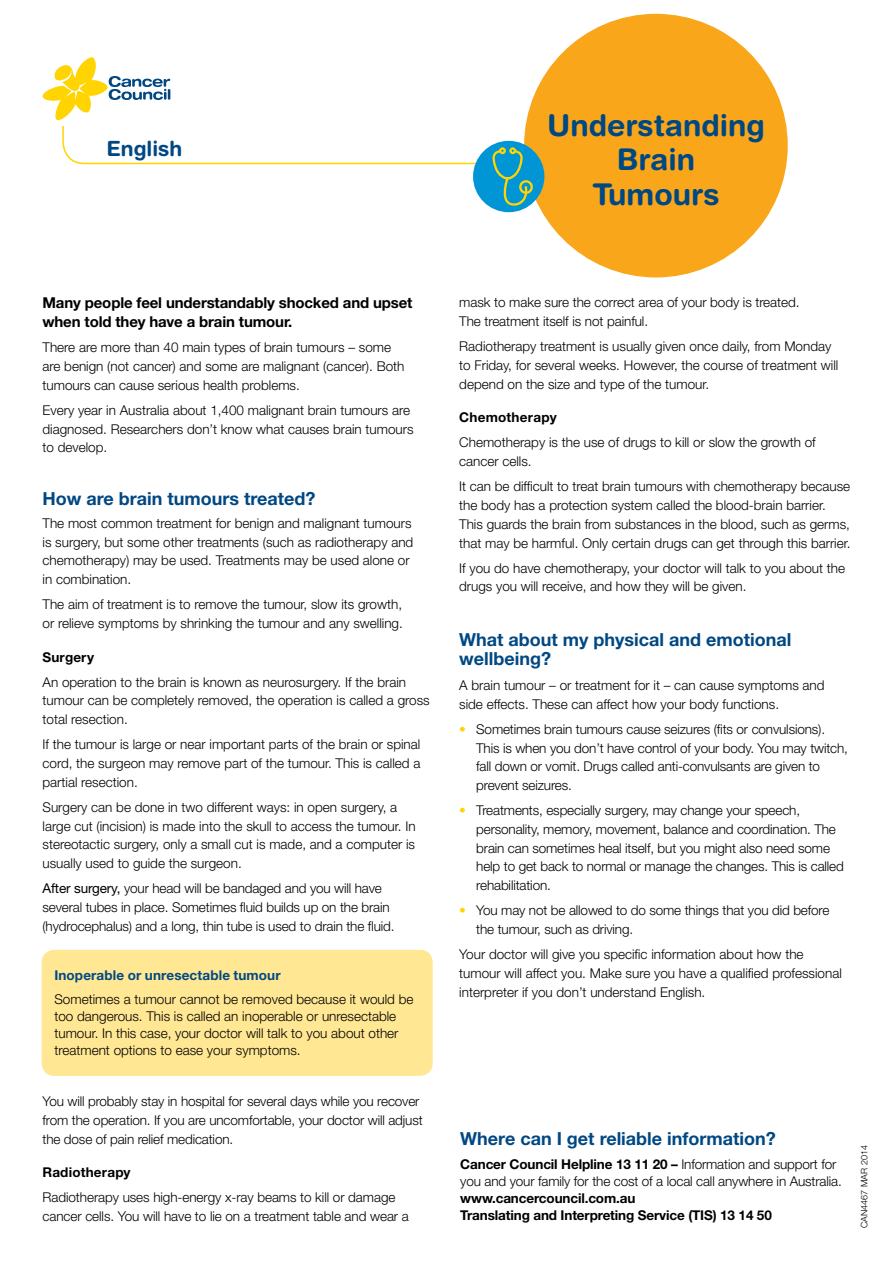
<style>
.page{position:relative;width:893px;height:1263px;background:#fff}
.page>*{position:absolute;margin:0;border:0;box-sizing:border-box;transform-origin:0 0}
.t1{font:700 30px/34.5px "Helvetica Rounded LT Std";color:#004883;text-align:center}
.t2{font:700 21px "Helvetica Rounded LT Std";color:#004883}
.t3{font:700 18px/18.8px "Helvetica Neue LT Std";color:#004883}
.t4{font:700 15px/18.8px "Helvetica Neue LT Std";letter-spacing:-.01em;color:#000}
.t5{font:300 13.5px/18.8px "Helvetica Neue LT Std";color:#000}
.t6{font:700 13.5px/17.2px "Helvetica Neue LT Std";letter-spacing:-.01em;color:#000}
.t7{font:700 13.5px "Helvetica Neue LT Std";letter-spacing:.01em;color:#004883}
.t8{font:700 13.5px "Helvetica Neue LT Std";letter-spacing:.015em;color:#000}
.t9{font:700 13.5px "Helvetica Neue LT Std";letter-spacing:.02em;color:#000}
.t10{font:700 13.5px "Helvetica Neue LT Std";letter-spacing:.01em;color:#000}
.t11{font:300 9px "Helvetica Neue LT Std";color:#000}
.s1{font-weight:400}
.s2{color:#ffd400}
.s3{font-weight:700}
</style>
<div class="page">
<div style="left:524px;top:14px;width:264px;height:263px;background:#faa61a;border-radius:50%"></div>
<div style="left:473px;top:141px;width:72px;height:71px;background:#0096d6;border-radius:50%"></div>
<div style="left:42px;top:950px;width:391px;height:126px;background:#ffe794;border-radius:13px"></div>
<svg style="left:43px;top:57px;width:490px;height:156px"></svg>
<h2 class="t2" style="left:106px;top:136px;width:77px">English</h2>
<h1 class="t1" style="left:547px;top:107px;width:219px">Understanding<br>Brain<br>Tumours</h1>
<p class="t4" style="left:43px;top:293px;width:372px">Many people feel understandably shocked and upset when told they have a brain tumour.</p>
<p class="t5" style="left:43px;top:338px;width:363px">There are more than 40 main types of brain tumours – some are benign (not cancer) and some are malignant (cancer). Both tumours can cause serious health problems.</p>
<p class="t5" style="left:43px;top:400px;width:373px">Every year in Australia about 1,400 malignant brain tumours are diagnosed. Researchers don’t know what causes brain tumours to develop.</p>
<h3 class="t3" style="left:43px;top:489px;width:275px">How are brain tumours treated?</h3>
<p class="t5" style="left:43px;top:513px;width:372px">The most common treatment for benign and malignant tumours is surgery, but some other treatments (such as radiotherapy and chemotherapy) may be used. Treatments may be used alone or in combination.</p>
<p class="t5" style="left:43px;top:595px;width:362px">The aim of treatment is to remove the tumour, slow its growth, or relieve symptoms by shrinking the tumour and any swelling.</p>
<p class="t10" style="left:43px;top:648px;width:53px">Surgery</p>
<p class="t5" style="left:43px;top:672px;width:389px">An operation to the brain is known as neurosurgery. If the brain tumour can be completely removed, the operation is called a gross total resection.</p>
<p class="t5" style="left:43px;top:735px;width:379px;text-align:justify">If the tumour is large or near important parts of the brain or spinal cord, the surgeon may remove part of the tumour. This is called a partial resection.</p>
<p class="t5" style="left:43px;top:797px;width:375px">Surgery can be done in two different ways: in open surgery, a large cut (incision) is made into the skull to access the tumour. In stereotactic surgery, only a small cut is made, and a computer is usually used to guide the surgeon.</p>
<p class="t5" style="left:43px;top:879px;width:354px"><span class="s1">After surgery,</span> your head will be bandaged and you will have several tubes in place. Sometimes fluid builds up on the brain (hydrocephalus) and a long, thin tube is used to drain the fluid.</p>
<p class="t7" style="left:54px;top:967px;width:228px">Inoperable or unresectable tumour</p>
<p class="t5" style="left:54px;top:990px;width:361px;line-height:17.2px">Sometimes a tumour cannot be removed because it would be too dangerous. This is called an inoperable or unresectable tumour. In this case, your doctor will talk to you about other treatment options to ease your symptoms.</p>
<p class="t5" style="left:43px;top:1091px;width:382px">You will probably stay in hospital for several days while you recover from the operation. If you are uncomfortable, your doctor will adjust the dose of pain relief medication.</p>
<p class="t8" style="left:43px;top:1164px;width:90px">Radiotherapy</p>
<p class="t5" style="left:43px;top:1188px;width:368px">Radiotherapy uses high-energy x-ray beams to kill or damage cancer cells. You will have to lie on a treatment table and wear a</p>
<p class="t5" style="left:459px;top:293px;width:342px">mask to make sure the correct area of your body is treated.<br>The treatment itself is not painful.</p>
<p class="t5" style="left:459px;top:337px;width:381px">Radiotherapy treatment is usually given once daily, from Monday to Friday, for several weeks. However, the course of treatment will depend on the size and type of the tumour.</p>
<p class="t9" style="left:459px;top:409px;width:99px">Chemotherapy</p>
<p class="t5" style="left:459px;top:433px;width:358px">Chemotherapy is the use of drugs to kill or slow the growth of cancer cells.</p>
<p class="t5" style="left:459px;top:477px;width:393px">It can be difficult to treat brain tumours with chemotherapy because the body has a protection system called the blood-brain barrier.<br>This guards the brain from substances in the blood, such as germs, that may be harmful. Only certain drugs can get through this barrier.</p>
<p class="t5" style="left:459px;top:558px;width:387px">If you do have chemotherapy, your doctor will talk to you about the drugs you will receive, and how they will be given.</p>
<h3 class="t3" style="left:459px;top:630px;width:334px">What about my physical and emotional wellbeing?</h3>
<p class="t5" style="left:459px;top:675px;width:367px">A brain tumour – or treatment for it – can cause symptoms and side effects. These can affect how your body functions.</p>
<p class="t5" style="left:476px;top:719px;width:373px;text-indent:-17px"><span class="s2">•</span> Sometimes brain tumours cause seizures (fits or convulsions).<br>This is when you don’t have control of your body. You may twitch, fall down or vomit. Drugs called anti-convulsants are given to prevent seizures.</p>
<p class="t5" style="left:476px;top:801px;width:369px;text-indent:-17px"><span class="s2">•</span> Treatments, especially surgery, may change your speech, personality, memory, movement, balance and coordination. The brain can sometimes heal itself, but you might also need some help to get back to normal or manage the changes. This is called rehabilitation.</p>
<p class="t5" style="left:476px;top:901px;width:355px;text-indent:-17px"><span class="s2">•</span> You may not be allowed to do some things that you did before the tumour, such as driving.</p>
<p class="t5" style="left:459px;top:945px;width:384px">Your doctor will give you specific information about how the tumour will affect you. Make sure you have a qualified professional interpreter if you don’t understand English.</p>
<h3 class="t3" style="left:460px;top:1129px;width:317px">Where can I get reliable information?</h3>
<p class="t5" style="left:460px;top:1155px;width:383px;line-height:17.2px"><span class="s3">Cancer Council Helpline 13 11 20 –</span> Information and support for you and your family for the cost of a local call anywhere in Australia.</p>
<p class="t6" style="left:460px;top:1189px;width:313px">www.cancercouncil.com.au<br>Translating and Interpreting Service (TIS) 13 14 50</p>
<p class="t11" style="left:859px;top:1228px;width:84px;rotate:-90deg">CAN4467 MAR 2014</p>
</div>
